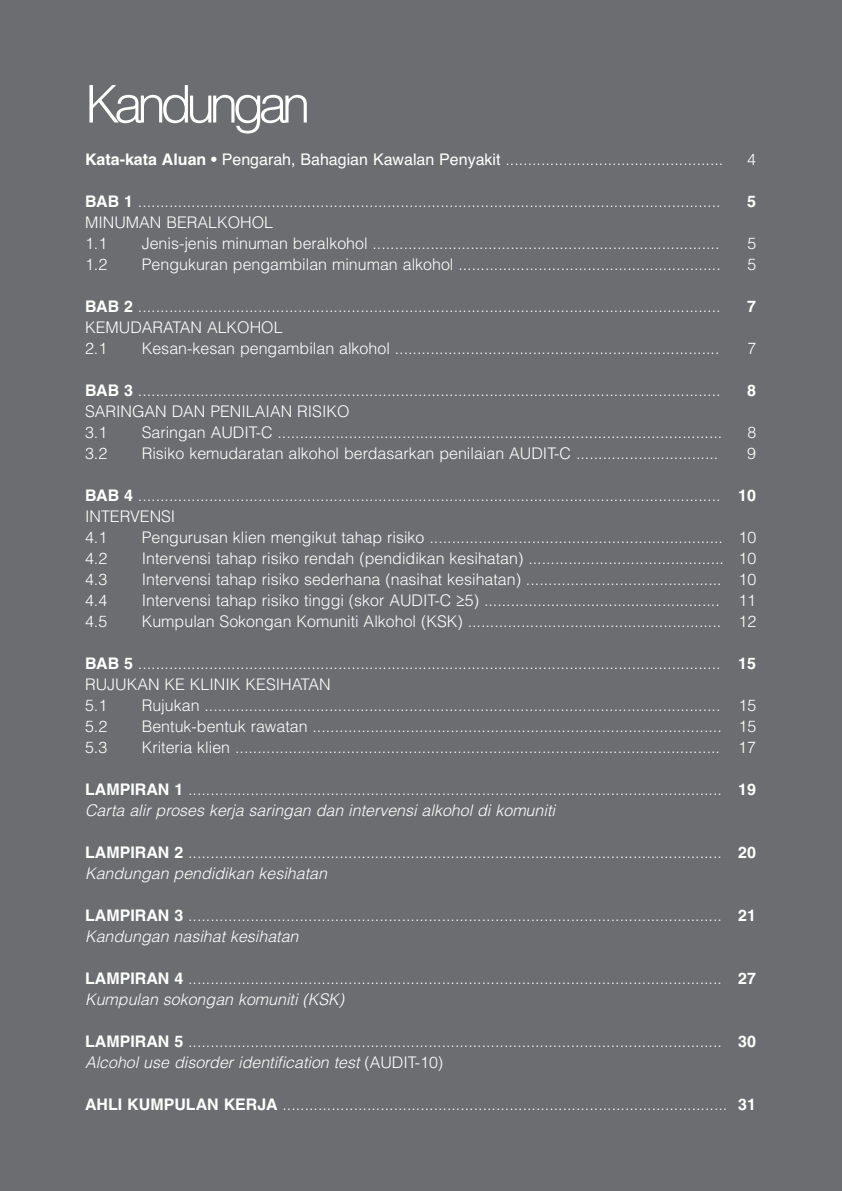
<style>
.page{position:relative;width:842px;height:1191px;background:#6c6d70}
.page>*{position:absolute;margin:0;border:0;box-sizing:border-box;transform-origin:0 0}
.t1{font:300 52px "Helvetica";letter-spacing:-.11em;color:#fff}
.t2{font:300 16px/21px "Helvetica";color:#fff}
.t3{font:700 16px "Helvetica";color:#fff}
.s1{font-weight:700}
.s2{font-weight:400}
.s3{font-family:"Avant Garde";font-weight:400}
.s4{font-style:italic}
</style>
<div class="page">
<h1 class="t1" style="left:85px;top:74px;width:227px">Kandungan</h1>
<p class="t2" style="left:85px;top:149px;width:640px"><span class="s1">Kata-kata Aluan •</span> <span class="s2">Pengarah, Bahagian Kawalan Penyakit</span> .................................................</p>
<p class="t2" style="left:747px;top:149px;width:10px">4</p>
<p class="t2" style="left:85px;top:191px;width:637px"><span class="s1">BAB 1</span> ...................................................................................................................................</p>
<p class="t3" style="left:747px;top:196px;width:10px">5</p>
<p class="t2" style="left:85px;top:212px;width:190px">MINUMAN BERALKOHOL<br>1.1</p>
<p class="t2" style="left:142px;top:233px;width:579px">Jenis-jenis minuman beralkohol ..............................................................................</p>
<p class="t2" style="left:747px;top:233px;width:10px">5</p>
<p class="t2" style="left:85px;top:254px;width:24px">1.2</p>
<p class="t2" style="left:142px;top:254px;width:580px">Pengukuran pengambilan minuman alkohol ...........................................................</p>
<p class="t2" style="left:747px;top:254px;width:10px">5</p>
<p class="t2" style="left:85px;top:296px;width:637px"><span class="s1">BAB 2</span> ...................................................................................................................................</p>
<p class="t3" style="left:747px;top:301px;width:10px">7</p>
<p class="t2" style="left:85px;top:317px;width:199px">KEMUDARATAN ALKOHOL<br>2.1</p>
<p class="t2" style="left:142px;top:338px;width:579px">Kesan-kesan pengambilan alkohol .........................................................................</p>
<p class="t2" style="left:747px;top:338px;width:10px">7</p>
<p class="t2" style="left:85px;top:380px;width:637px"><span class="s1">BAB 3</span> ...................................................................................................................................</p>
<p class="t3" style="left:747px;top:385px;width:10px">8</p>
<p class="t2" style="left:85px;top:401px;width:266px">SARINGAN DAN PENILAIAN RISIKO<br>3.1</p>
<p class="t2" style="left:142px;top:422px;width:582px">Saringan AUDIT-C ....................................................................................................</p>
<p class="t2" style="left:747px;top:422px;width:10px">8</p>
<p class="t2" style="left:85px;top:443px;width:24px">3.2</p>
<p class="t2" style="left:142px;top:443px;width:578px">Risiko kemudaratan alkohol berdasarkan penilaian AUDIT-C ................................</p>
<p class="t2" style="left:747px;top:443px;width:10px">9</p>
<p class="t2" style="left:85px;top:485px;width:672px"><span class="s1">BAB 4</span> ................................................................................................................................... <span class="s1">10<br></span>INTERVENSI<br>4.1</p>
<p class="t2" style="left:142px;top:527px;width:616px">Pengurusan klien mengikut tahap risiko .................................................................. 10</p>
<p class="t2" style="left:85px;top:548px;width:24px">4.2</p>
<p class="t2" style="left:142px;top:548px;width:616px">Intervensi tahap risiko rendah (pendidikan kesihatan) ............................................ 10</p>
<p class="t2" style="left:85px;top:569px;width:24px">4.3</p>
<p class="t2" style="left:142px;top:569px;width:616px">Intervensi tahap risiko sederhana (nasihat kesihatan) ............................................ 10</p>
<p class="t2" style="left:85px;top:590px;width:24px">4.4</p>
<p class="t2" style="left:142px;top:590px;width:616px">Intervensi tahap risiko tinggi (skor AUDIT-C <span class="s3">≥</span>5) ..................................................... 11</p>
<p class="t2" style="left:85px;top:611px;width:24px">4.5</p>
<p class="t2" style="left:142px;top:611px;width:616px">Kumpulan Sokongan Komuniti Alkohol (KSK) ......................................................... 12</p>
<p class="t2" style="left:85px;top:653px;width:672px"><span class="s1">BAB 5</span> ................................................................................................................................... <span class="s1">15<br></span>RUJUKAN KE KLINIK KESIHATAN<br>5.1</p>
<p class="t2" style="left:142px;top:695px;width:616px">Rujukan .................................................................................................................... 15</p>
<p class="t2" style="left:85px;top:716px;width:24px">5.2</p>
<p class="t2" style="left:142px;top:716px;width:616px">Bentuk-bentuk rawatan ............................................................................................ 15</p>
<p class="t2" style="left:85px;top:737px;width:24px">5.3</p>
<p class="t2" style="left:142px;top:737px;width:616px">Kriteria klien ............................................................................................................. 17</p>
<p class="t2" style="left:85px;top:779px;width:672px"><span class="s1">LAMPIRAN 1</span> ........................................................................................................................ <span class="s1">19<br></span><span class="s4">Carta alir proses kerja saringan dan intervensi alkohol di komuniti</span></p>
<p class="t2" style="left:85px;top:842px;width:672px"><span class="s1">LAMPIRAN 2</span> ........................................................................................................................ <span class="s1">20<br></span><span class="s4">Kandungan pendidikan kesihatan</span></p>
<p class="t2" style="left:85px;top:905px;width:672px"><span class="s1">LAMPIRAN 3</span> ........................................................................................................................ <span class="s1">21<br></span><span class="s4">Kandungan nasihat kesihatan</span></p>
<p class="t2" style="left:85px;top:968px;width:672px"><span class="s1">LAMPIRAN 4</span> ........................................................................................................................ <span class="s1">27<br></span><span class="s4">Kumpulan sokongan komuniti (KSK)</span></p>
<p class="t2" style="left:85px;top:1031px;width:672px"><span class="s1">LAMPIRAN 5</span> ........................................................................................................................ <span class="s1">30<br></span><span class="s4">Alcohol use disorder identification test</span> (AUDIT-10)</p>
<p class="t2" style="left:85px;top:1094px;width:672px"><span class="s1">AHLI KUMPULAN KERJA</span> .................................................................................................... <span class="s1">31</span></p>
</div>
